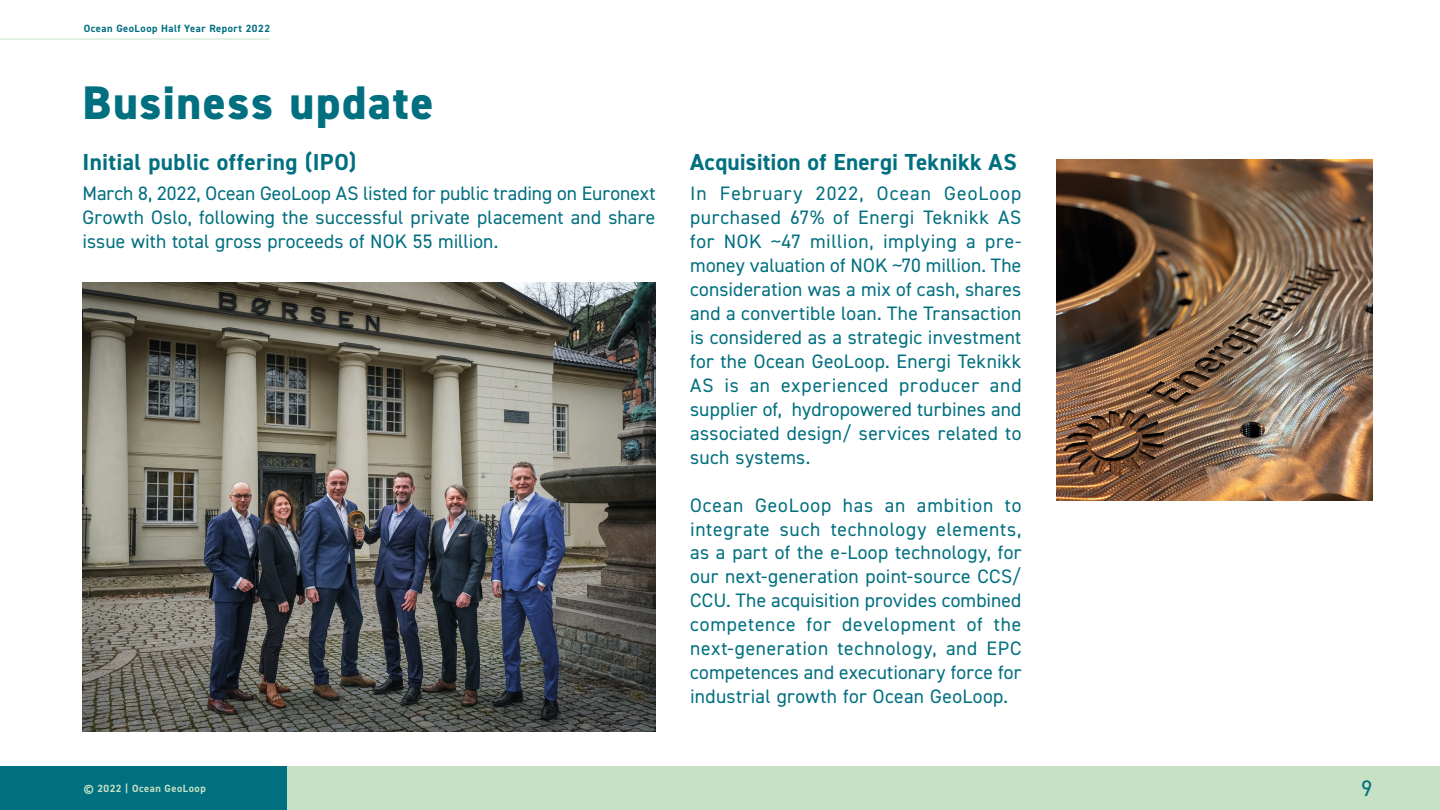
<style>
.page{position:relative;width:1440px;height:810px;background:#fff}
.page>*{position:absolute;margin:0;border:0;box-sizing:border-box;transform-origin:0 0}
.t1{font:800 47.25px "DIN2014";letter-spacing:.035em;color:#006f80}
.t2{font:700 23.25px "DIN2014";letter-spacing:.015em;color:#006f80}
.t3{font:22.5px "DIN2014";color:#006f80}
.Brødtekst{font:19.5px/24px "DIN2014";letter-spacing:.015em;color:#006f80;text-align:justify}
.t4{font:700 10.5px "DIN2014";letter-spacing:.045em;color:#006f80}
.t5{font:700 10.5px "DIN2014";letter-spacing:.05em;color:#c6e1c4}
</style>
<div class="page">
<img style="left:82px;top:283px;width:574px;height:448px">
<img style="left:1056px;top:160px;width:316px;height:341px">
<div style="left:0;top:767px;width:1440px;height:43px;background:#c6e1c4"></div>
<div style="left:0;top:767px;width:286px;height:43px;background:#006f80"></div>
<hr style="left:0;top:39px;width:269px;height:1px;background:#c6e1c4">
<p class="t4" style="left:84px;top:21px;width:188px">Ocean GeoLoop Half Year Report 2022</p>
<h1 class="t1" style="left:82px;top:72px;width:352px">Business update</h1>
<h2 class="t2" style="left:82px;top:147px;width:275px">Initial public offering (IPO)</h2>
<p class="Brødtekst" style="left:82px;top:180px;width:575px">March 8, 2022, Ocean GeoLoop AS listed for public trading on Euronext Growth Oslo, following the successful private placement and share issue with total gross proceeds of NOK 55 million.</p>
<p class="t5" style="left:84px;top:782px;width:124px">© 2022 | Ocean GeoLoop</p>
<h2 class="t2" style="left:690px;top:147px;width:328px">Acquisition of Energi Teknikk AS</h2>
<p class="Brødtekst" style="left:690px;top:180px;width:333px">In February 2022, Ocean GeoLoop purchased 67% of Energi Teknikk AS for NOK ~47 million, implying a pre&shy;money valuation of NOK ~70 million. The consideration was a mix of cash, shares and a convertible loan. The Transaction is considered as a strategic investment for the Ocean GeoLoop. Energi Teknikk AS is an experienced producer and supplier of, hydropowered turbines and associated design/ services related to such systems.</p>
<p class="Brødtekst" style="left:690px;top:492px;width:333px">Ocean GeoLoop has an ambition to integrate such technology elements, as a part of the e-Loop technology, for our next-generation point-source CCS/ CCU. The acquisition provides combined competence for development of the next-generation technology, and EPC competences and executionary force for industrial growth for Ocean GeoLoop.</p>
<p class="t3" style="left:1361px;top:774px;width:13px">9</p>
</div>
